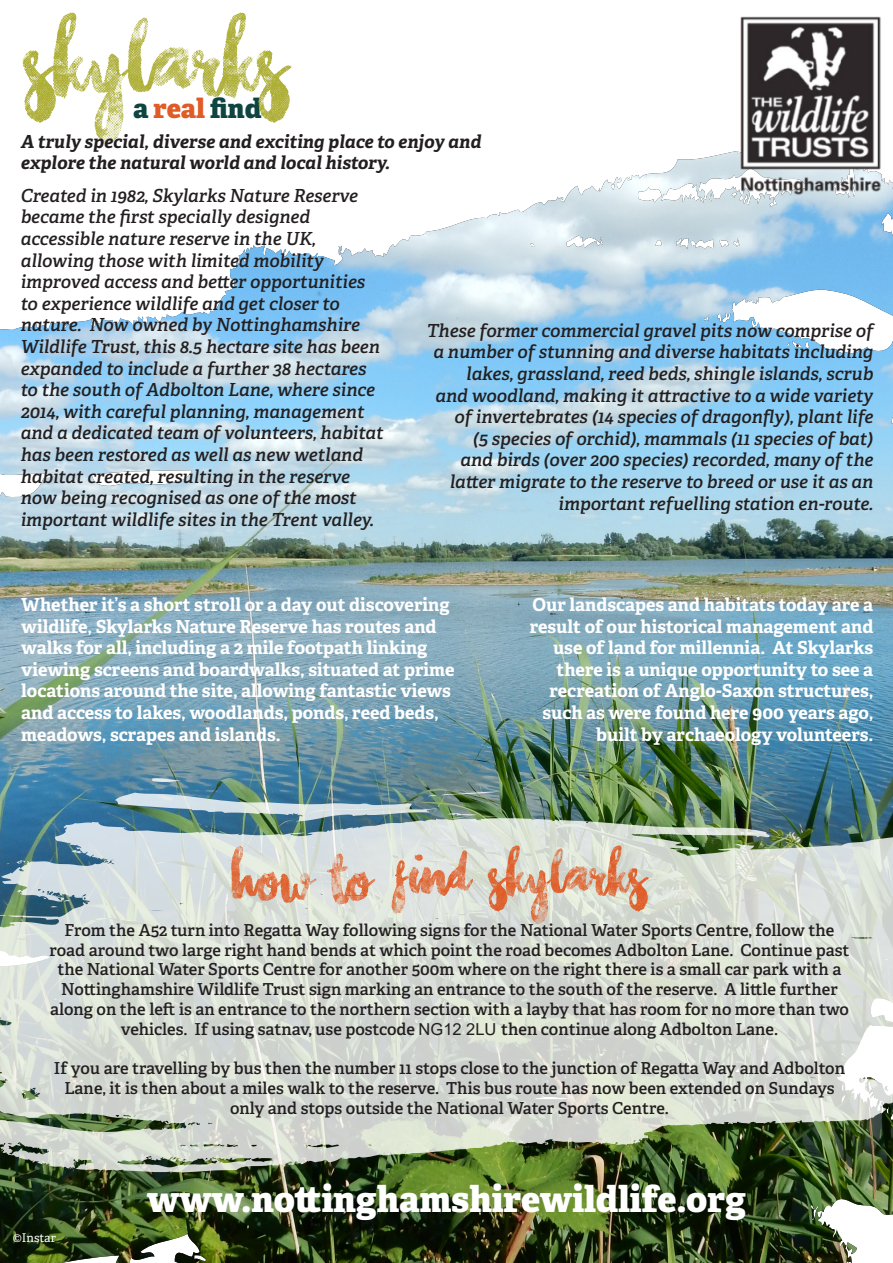
<style>
.page{position:relative;width:893px;height:1263px;background:#fff}
.page>*{position:absolute;margin:0;border:0;box-sizing:border-box;transform-origin:0 0}
.t1{font:120px "Chasing Embers";color:#aeaf37}
.t2{font:72px "Chasing Embers";color:#e05b25}
.t3{font:800 36px "Adelle";color:#fff}
.t4{font:800 27px "Adelle";color:#0e4540}
.t5{font:italic 600 18px/21.6px "Adelle";color:#231f20}
.t6{font:700 18px/21.6px "Adelle";color:#fff}
.t7{font:italic 700 18px/21.6px "Adelle";color:#231f20}
.t8{font:600 16.5px/19.8px "Adelle";color:#231f20;text-align:center}
.t9{font:12px "Adelle";color:#fff}
.s1{color:#e05b25}
.s2{font-family:"Arial";font-weight:400}
</style>
<div class="page">
<img style="left:0;top:152px;width:893px;height:1111px">
<img style="left:155px;top:159px;width:523px;height:162px">
<img style="left:0;top:777px;width:893px;height:396px">
<img style="left:728px;top:16px;width:162px;height:181px">
<p class="t1" style="left:28px;top:12px;width:262px">skylarks</p>
<p class="t4" style="left:133px;top:88px;width:130px">a <span class="s1">real</span> find</p>
<p class="t7" style="left:21px;top:130px;width:462px">A truly special, diverse and exciting place to enjoy and explore the natural world and local history.</p>
<p class="t5" style="left:21px;top:184px;width:364px">Created in 1982, Skylarks Nature Reserve became the first specially designed accessible nature reserve in the UK, allowing those with limited mobility improved access and better opportunities to experience wildlife and get closer to nature. Now owned by Nottinghamshire Wildlife Trust, this 8.5 hectare site has been expanded to include a further 38 hectares to the south of Adbolton Lane, where since 2014, with careful planning, management and a dedicated team of volunteers, habitat has been restored as well as new wetland habitat created, resulting in the reserve now being recognised as one of the most important wildlife sites in the Trent valley.</p>
<p class="t5" style="left:427px;top:319px;width:448px;text-align:right">These former commercial gravel pits now comprise of a number of stunning and diverse habitats including lakes, grassland, reed beds, shingle islands, scrub<br>and woodland, making it attractive to a wide variety of invertebrates (14 species of dragonfly), plant life<br>(5 species of orchid), mammals (11 species of bat)<br>and birds (over 200 species) recorded, many of the latter migrate to the reserve to breed or use it as an important refuelling station en-route.</p>
<p class="t6" style="left:21px;top:593px;width:435px">Whether it’s a short stroll or a day out discovering wildlife, Skylarks Nature Reserve has routes and walks for all, including a 2 mile footpath linking viewing screens and boardwalks, situated at prime locations around the site, allowing fantastic views and access to lakes, woodlands, ponds, reed beds, meadows, scrapes and islands.</p>
<p class="t6" style="left:530px;top:593px;width:345px;text-align:right">Our landscapes and habitats today are a result of our historical management and use of land for millennia. At Skylarks there is a unique opportunity to see a recreation of Anglo-Saxon structures, such as were found here 900 years ago, built by archaeology volunteers.</p>
<p class="t2" style="left:234px;top:845px;width:415px">how tofiind skylarks</p>
<p class="t2" style="left:395px;top:845px;width:13px">f</p>
<p class="t8" style="left:49px;top:919px;width:801px">From the A52 turn into Regatta Way following signs for the National Water Sports Centre, follow the road around two large right hand bends at which point the road becomes Adbolton Lane. Continue past the National Water Sports Centre for another 500m where on the right there is a small car park with a Nottinghamshire Wildlife Trust sign marking an entrance to the south of the reserve. A little further along on the left is an entrance to the northern section with a layby that has room for no more than two vehicles. If using satnav, use postcode <span class="s2">NG12 2LU</span> then continue along Adbolton Lane.</p>
<p class="t8" style="left:54px;top:1058px;width:793px">If you are travelling by bus then the number 11 stops close to the junction of Regatta Way and Adbolton<br>Lane, it is then about a miles walk to the reserve. This bus route has now been extended on Sundays only and stops outside the National Water Sports Centre.</p>
<p class="t9" style="left:13px;top:1229px;width:45px">©Instar</p>
<p class="t3" style="left:147px;top:1172px;width:601px">www.nottinghamshirewildlife.org</p>
</div>
